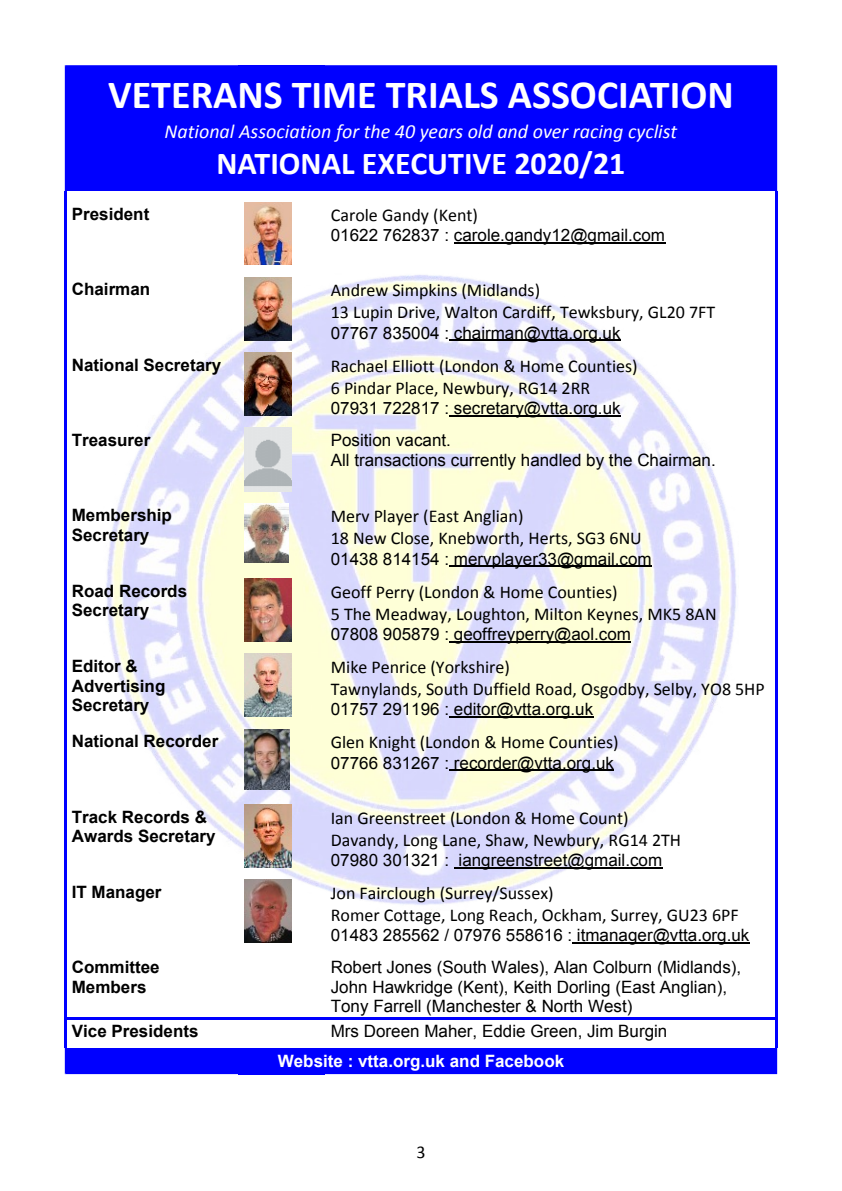
<style>
.page{position:relative;width:842px;height:1191px;background:#fff}
.page>*{position:absolute;margin:0;border:0;box-sizing:border-box;transform-origin:0 0}
.t1{font:700 40px "Calibri";color:#fff}
.t2{font:700 32px "Calibri";color:#fff}
.t3{font:italic 20px "Calibri";color:#fff}
.t4{font:18px/22px "Calibri";color:#000}
.t5{font:17px/19.4px "Arial";color:#000}
.t6{font:700 17px/19.4px "Arial";color:#000}
.t7{font:700 17px "Arial";color:#fff}
</style>
<div class="page">
<img style="left:106px;top:275px;width:631px;height:630px">
<div style="left:66px;top:66px;width:710px;height:125px;background:#00f"></div>
<div style="left:66px;top:1048px;width:710px;height:25px;background:#00f"></div>
<hr style="left:454px;top:242px;width:211px;height:2px;background:#000">
<hr style="left:449px;top:340px;width:172px;height:1px;background:#000">
<hr style="left:449px;top:415px;width:172px;height:1px;background:#000">
<hr style="left:449px;top:566px;width:203px;height:1px;background:#000">
<hr style="left:449px;top:641px;width:182px;height:1px;background:#000">
<hr style="left:449px;top:716px;width:144px;height:1px;background:#000">
<hr style="left:449px;top:769px;width:165px;height:2px;background:#000">
<hr style="left:454px;top:867px;width:208px;height:1px;background:#000">
<hr style="left:572px;top:942px;width:177px;height:1px;background:#000">
<hr style="left:238px;top:65px;width:87px;height:2px;background:#00f">
<hr style="left:65px;top:1017px;width:173px;height:2px;background:#00f">
<hr style="left:238px;top:1017px;width:87px;height:2px;background:#00f">
<hr style="left:325px;top:1017px;width:452px;height:2px;background:#00f">
<hr style="left:238px;top:1072px;width:87px;height:2px;background:#00f">
<svg style="left:65px;top:65px;width:173px;height:136px"></svg>
<hr style="left:65px;top:201px;width:2px;height:75px;background:#00f">
<hr style="left:65px;top:276px;width:2px;height:76px;background:#00f">
<hr style="left:65px;top:352px;width:2px;height:75px;background:#00f">
<hr style="left:65px;top:427px;width:2px;height:75px;background:#00f">
<hr style="left:65px;top:502px;width:2px;height:75px;background:#00f">
<hr style="left:65px;top:577px;width:2px;height:76px;background:#00f">
<hr style="left:65px;top:653px;width:2px;height:75px;background:#00f">
<hr style="left:65px;top:728px;width:2px;height:75px;background:#00f">
<hr style="left:65px;top:803px;width:2px;height:76px;background:#00f">
<hr style="left:65px;top:879px;width:2px;height:75px;background:#00f">
<hr style="left:65px;top:954px;width:2px;height:65px;background:#00f">
<hr style="left:65px;top:1017px;width:2px;height:31px;background:#00f">
<svg style="left:65px;top:1048px;width:173px;height:26px"></svg>
<svg style="left:325px;top:65px;width:452px;height:136px"></svg>
<hr style="left:775px;top:201px;width:2px;height:75px;background:#00f">
<hr style="left:775px;top:276px;width:2px;height:76px;background:#00f">
<hr style="left:775px;top:352px;width:2px;height:75px;background:#00f">
<hr style="left:775px;top:427px;width:2px;height:75px;background:#00f">
<hr style="left:775px;top:502px;width:2px;height:75px;background:#00f">
<hr style="left:775px;top:577px;width:2px;height:76px;background:#00f">
<hr style="left:775px;top:653px;width:2px;height:75px;background:#00f">
<hr style="left:775px;top:728px;width:2px;height:75px;background:#00f">
<hr style="left:775px;top:803px;width:2px;height:76px;background:#00f">
<hr style="left:775px;top:879px;width:2px;height:75px;background:#00f">
<hr style="left:775px;top:954px;width:2px;height:65px;background:#00f">
<hr style="left:775px;top:1017px;width:2px;height:31px;background:#00f">
<svg style="left:325px;top:1048px;width:452px;height:26px"></svg>
<img style="left:244px;top:202px;width:47px;height:62px">
<img style="left:244px;top:277px;width:48px;height:63px">
<img style="left:244px;top:353px;width:48px;height:63px">
<img style="left:244px;top:428px;width:48px;height:63px">
<img style="left:244px;top:503px;width:45px;height:60px">
<img style="left:244px;top:578px;width:48px;height:64px">
<img style="left:244px;top:654px;width:48px;height:63px">
<img style="left:244px;top:729px;width:45px;height:60px">
<img style="left:244px;top:804px;width:48px;height:63px">
<img style="left:244px;top:879px;width:48px;height:64px">
<h1 class="t1" style="left:108px;top:78px;width:627px">VETERANS TIME TRIALS ASSOCIATION</h1>
<p class="t3" style="left:165px;top:123px;width:514px">National Association for the 40 years old and over racing cyclist</p>
<h2 class="t2" style="left:217px;top:150px;width:410px">NATIONAL EXECUTIVE 2020/21</h2>
<p class="t6" style="left:72px;top:206px;width:79px">President</p>
<p class="t4" style="left:331px;top:206px;width:149px">Carole Gandy (Kent)</p>
<p class="t5" style="left:331px;top:227px;width:336px">01622 762837 : carole.gandy12@gmail.com</p>
<p class="t6" style="left:72px;top:281px;width:80px">Chairman</p>
<p class="t4" style="left:331px;top:281px;width:386px">Andrew Simpkins (Midlands)<br>13 Lupin Drive, Walton Cardiff, Tewksbury, GL20 7FT</p>
<p class="t5" style="left:331px;top:324px;width:291px">07767 835004 : chairman@vtta.org.uk</p>
<p class="t6" style="left:72px;top:357px;width:151px">National Secretary</p>
<p class="t4" style="left:331px;top:356px;width:308px">Rachael Elliott (London &amp; Home Counties)<br>6 Pindar Place, Newbury, RG14 2RR</p>
<p class="t5" style="left:331px;top:400px;width:291px">07931 722817 : secretary@vtta.org.uk</p>
<p class="t6" style="left:72px;top:432px;width:80px">Treasurer</p>
<p class="t5" style="left:331px;top:432px;width:386px">Position vacant.<br>All transactions currently handled by the Chairman.</p>
<p class="t6" style="left:72px;top:507px;width:102px">Membership<br>Secretary</p>
<p class="t4" style="left:331px;top:507px;width:313px">Merv Player (East Anglian)<br>18 New Close, Knebworth, Herts, SG3 6NU</p>
<p class="t5" style="left:331px;top:550px;width:322px">01438 814154 : mervplayer33@gmail.com</p>
<p class="t6" style="left:72px;top:582px;width:117px">Road Records<br>Secretary</p>
<p class="t4" style="left:331px;top:582px;width:387px">Geoff Perry (London &amp; Home Counties)<br>5 The Meadway, Loughton, Milton Keynes, MK5 8AN</p>
<p class="t5" style="left:331px;top:626px;width:302px">07808 905879 : geoffreyperry@aol.com</p>
<p class="t6" style="left:72px;top:658px;width:95px">Editor &amp;<br>Advertising<br>Secretary</p>
<p class="t4" style="left:331px;top:657px;width:436px">Mike Penrice (Yorkshire)<br>Tawnylands, South Duffield Road, Osgodby, Selby, YO8 5HP</p>
<p class="t5" style="left:331px;top:701px;width:264px">01757 291196 : editor@vtta.org.uk</p>
<p class="t6" style="left:72px;top:733px;width:148px">National Recorder</p>
<p class="t4" style="left:331px;top:733px;width:289px">Glen Knight (London &amp; Home Counties)</p>
<p class="t5" style="left:331px;top:754px;width:285px">07766 831267 : recorder@vtta.org.uk</p>
<p class="t6" style="left:72px;top:808px;width:145px">Track Records &amp;<br>Awards Secretary</p>
<p class="t4" style="left:331px;top:808px;width:352px">Ian Greenstreet (London &amp; Home Count)<br>Davandy, Long Lane, Shaw, Newbury, RG14 2TH</p>
<p class="t5" style="left:331px;top:851px;width:333px">07980 301321 : iangreenstreet@gmail.com</p>
<p class="t6" style="left:72px;top:884px;width:91px">IT Manager</p>
<p class="t4" style="left:331px;top:883px;width:409px">Jon Fairclough (Surrey/Sussex)<br>Romer Cottage, Long Reach, Ockham, Surrey, GU23 6PF</p>
<p class="t5" style="left:331px;top:927px;width:420px">01483 285562 / 07976 558616 : itmanager@vtta.org.uk</p>
<p class="t6" style="left:72px;top:959px;width:89px">Committee<br>Members</p>
<p class="t5" style="left:331px;top:959px;width:412px">Robert Jones (South Wales), Alan Colburn (Midlands),<br>John Hawkridge (Kent), Keith Dorling (East Anglian),<br>Tony Farrell (Manchester &amp; North West)</p>
<p class="t6" style="left:72px;top:1023px;width:128px">Vice Presidents</p>
<p class="t5" style="left:331px;top:1023px;width:338px">Mrs Doreen Maher, Eddie Green, Jim Burgin</p>
<p class="t7" style="left:278px;top:1054px;width:288px">Website : vtta.org.uk and Facebook</p>
<p class="t4" style="left:416px;top:1142px;width:11px">3</p>
</div>
